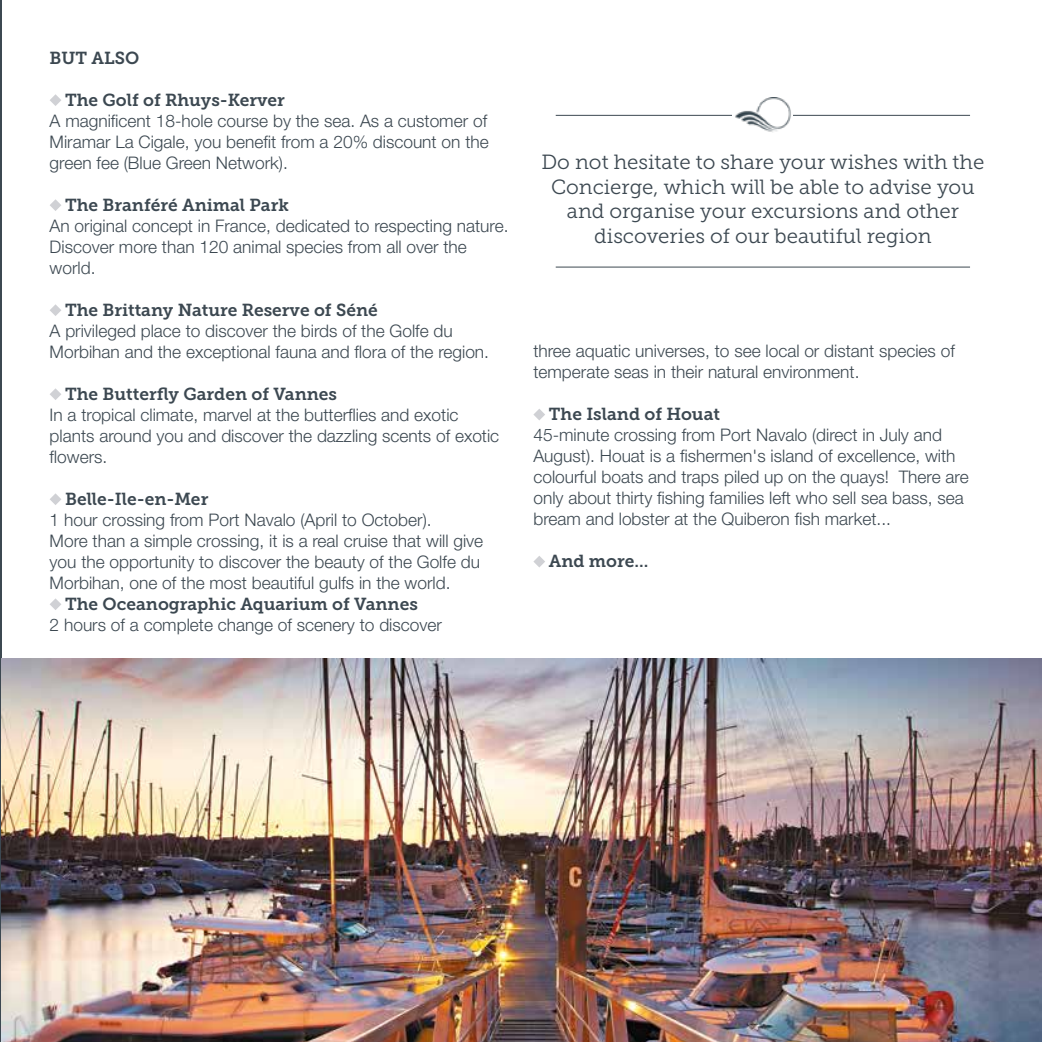
<style>
.page{position:relative;width:1042px;height:1042px;background:#fff}
.page>*{position:absolute;margin:0;border:0;box-sizing:border-box;transform-origin:0 0}
.t1{font:20.47px/24.5px "Museo Slab 300";color:#3c4851;text-align:center}
.t2{font:300 17.32px/21px "Helvetica Neue LT Std";color:#3c4851}
.t3{font:17.32px "Museo Slab 700";color:#3c4851}
</style>
<div class="page">
<hr style="left:0;top:0;width:1px;height:1042px;background:#3c4851">
<svg style="left:50px;top:94px;width:11px;height:12px"></svg>
<svg style="left:50px;top:199px;width:11px;height:12px"></svg>
<svg style="left:50px;top:304px;width:11px;height:12px"></svg>
<svg style="left:50px;top:388px;width:11px;height:12px"></svg>
<svg style="left:50px;top:493px;width:11px;height:12px"></svg>
<svg style="left:50px;top:598px;width:11px;height:12px"></svg>
<svg style="left:533px;top:409px;width:12px;height:11px"></svg>
<svg style="left:533px;top:556px;width:12px;height:11px"></svg>
<hr style="left:556px;top:267px;width:414px;height:1px;background:#3c4851">
<hr style="left:556px;top:115px;width:414px;height:1px;background:#3c4851">
<img style="left:732px;top:97px;width:61px;height:35px">
<img style="left:1px;top:659px;width:1041px;height:383px">
<p class="t3" style="left:50px;top:48px;width:91px">BUT ALSO</p>
<p class="t3" style="left:65px;top:90px;width:221px">The Golf of Rhuys-Kerver</p>
<p class="t2" style="left:50px;top:110px;width:441px;text-align:justify">A magnificent 18-hole course by the sea. As a customer of Miramar La Cigale, you benefit from a 20% discount on the green fee (Blue Green Network).</p>
<p class="t3" style="left:65px;top:195px;width:225px">The Branféré Animal Park</p>
<p class="t2" style="left:50px;top:215px;width:460px">An original concept in France, dedicated to respecting nature.<br>Discover more than 120 animal species from all over the world.</p>
<p class="t3" style="left:65px;top:300px;width:314px">The Brittany Nature Reserve of Séné</p>
<p class="t2" style="left:50px;top:320px;width:441px">A privileged place to discover the birds of the Golfe du<br>Morbihan and the exceptional fauna and flora of the region.</p>
<p class="t3" style="left:65px;top:384px;width:273px">The Butterfly Garden of Vannes</p>
<p class="t2" style="left:50px;top:404px;width:451px">In a tropical climate, marvel at the butterflies and exotic plants around you and discover the dazzling scents of exotic flowers.</p>
<p class="t3" style="left:65px;top:489px;width:145px">Belle-Ile-en-Mer</p>
<p class="t2" style="left:50px;top:509px;width:435px">1 hour crossing from Port Navalo (April to October).<br>More than a simple crossing, it is a real cruise that will give you the opportunity to discover the beauty of the Golfe du Morbihan, one of the most beautiful gulfs in the world.</p>
<p class="t3" style="left:65px;top:594px;width:354px">The Oceanographic Aquarium of Vannes</p>
<p class="t2" style="left:50px;top:614px;width:394px">2 hours of a complete change of scenery to discover</p>
<p class="t1" style="left:541px;top:150px;width:444px">Do not hesitate to share your wishes with the Concierge, which will be able to advise you and organise your excursions and other discoveries of our beautiful region</p>
<p class="t2" style="left:533px;top:340px;width:423px">three aquatic universes, to see local or distant species of temperate seas in their natural environment.</p>
<p class="t3" style="left:549px;top:405px;width:173px">The Island of Houat</p>
<p class="t2" style="left:533px;top:424px;width:437px">45-minute crossing from Port Navalo (direct in July and August). Houat is a fishermen's island of excellence, with colourful boats and traps piled up on the quays! There are only about thirty fishing families left who sell sea bass, sea bream and lobster at the Quiberon fish market...</p>
<p class="t3" style="left:549px;top:552px;width:101px">And more...</p>
</div>
